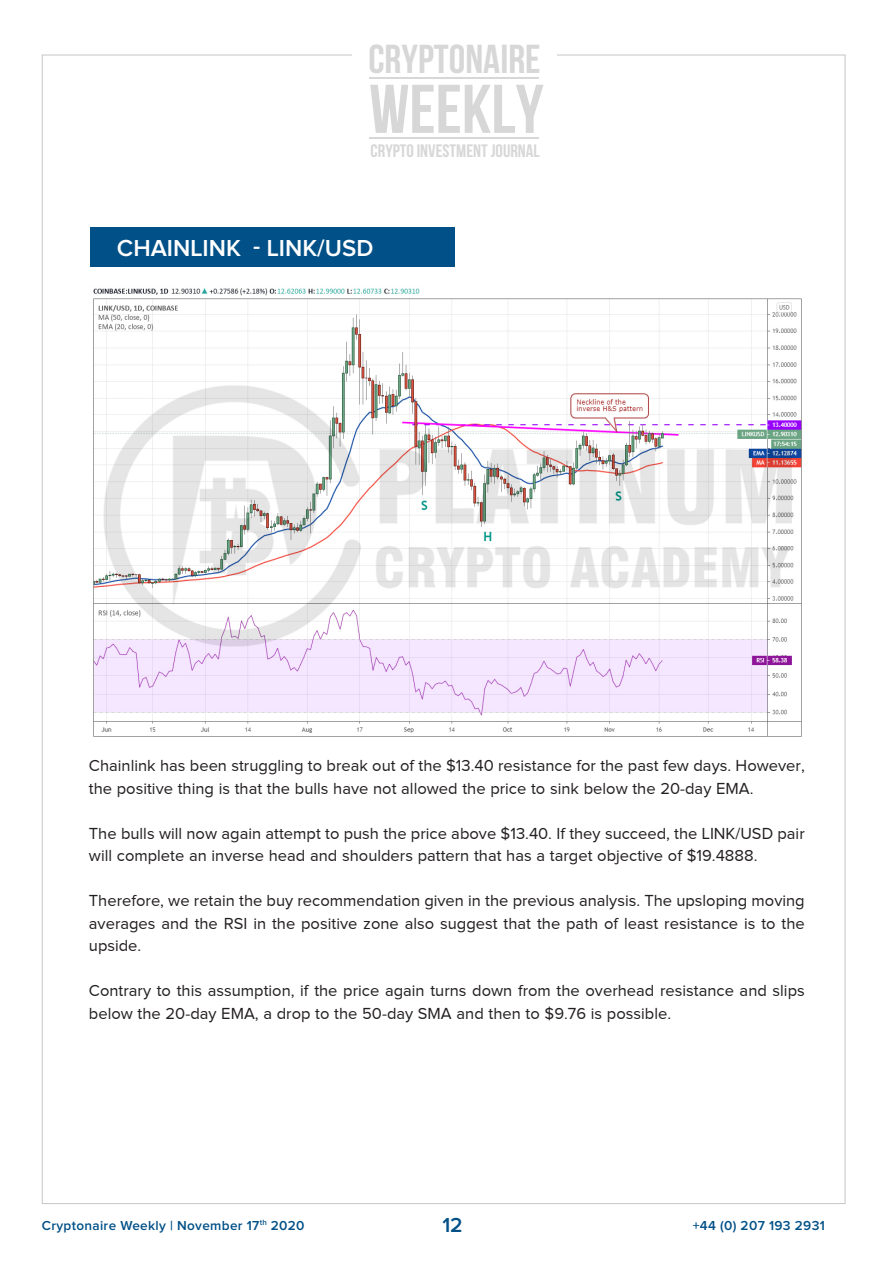
<style>
.page{position:relative;width:893px;height:1263px;background:#fff}
.page>*{position:absolute;margin:0;border:0;box-sizing:border-box;transform-origin:0 0}
.t1{font:68.7px "Bebas Neue";color:#d7d7d7;scale:1.04 1}
.t2{font:40.5px "Bebas Neue";color:#d7d7d7;scale:1.04 1}
.t3{font:600 24px "Proxima Nova";color:#fff}
.t4{font:600 21px "Proxima Nova";color:#015087}
.t5{font:18px "Bebas Neue";color:#d7d7d7;scale:1.04 1}
.Body_paragraph{font:16.5px/22.5px "Proxima Nova";color:#231f20}
.t6{font:600 13.5px "Proxima Nova";letter-spacing:.025em;color:#015087}
</style>
<div class="page">
<hr style="left:370px;top:78px;width:169px;height:1px;background:#d7d7d7">
<hr style="left:370px;top:137px;width:169px;height:2px;background:#d7d7d7">
<div style="left:90px;top:227px;width:364px;height:40px;background:#015087"></div>
<img style="left:93px;top:288px;width:709px;height:449px">
<h2 class="t2" style="left:368px;top:36px;width:167px">CRYPTONAIRE</h2>
<h1 class="t1" style="left:369px;top:71px;width:169px">WEEKLY</h1>
<p class="t5" style="left:371px;top:141px;width:164px">CRYPTO INVESTMENT JOURNAL</p>
<p class="t3" style="left:117px;top:237px;width:258px">CHAINLINK - LINK/USD</p>
<p class="Body_paragraph" style="left:89px;top:754px;width:717px">Chainlink has been struggling to break out of the $13.40 resistance for the past few days. However, the positive thing is that the bulls have not allowed the price to sink below the 20-day EMA.</p>
<p class="Body_paragraph" style="left:89px;top:822px;width:717px">The bulls will now again attempt to push the price above $13.40. If they succeed, the LINK/USD pair will complete an inverse head and shoulders pattern that has a target objective of $19.4888.</p>
<p class="Body_paragraph" style="left:89px;top:889px;width:717px;text-align:justify">Therefore, we retain the buy recommendation given in the previous analysis. The upsloping moving averages and the RSI in the positive zone also suggest that the path of least resistance is to the upside.</p>
<p class="Body_paragraph" style="left:89px;top:979px;width:717px">Contrary to this assumption, if the price again turns down from the overhead resistance and slips below the 20-day EMA, a drop to the 50-day SMA and then to $9.76 is possible.</p>
<p class="t4" style="left:442px;top:1216px;width:22px">12</p>
<p class="t6" style="left:42px;top:1219px;width:264px">Cryptonaire Weekly | November 17<sup>th</sup> 2020</p>
<p class="t6" style="left:693px;top:1219px;width:134px">+44 (0) 207 193 2931</p>
</div>
